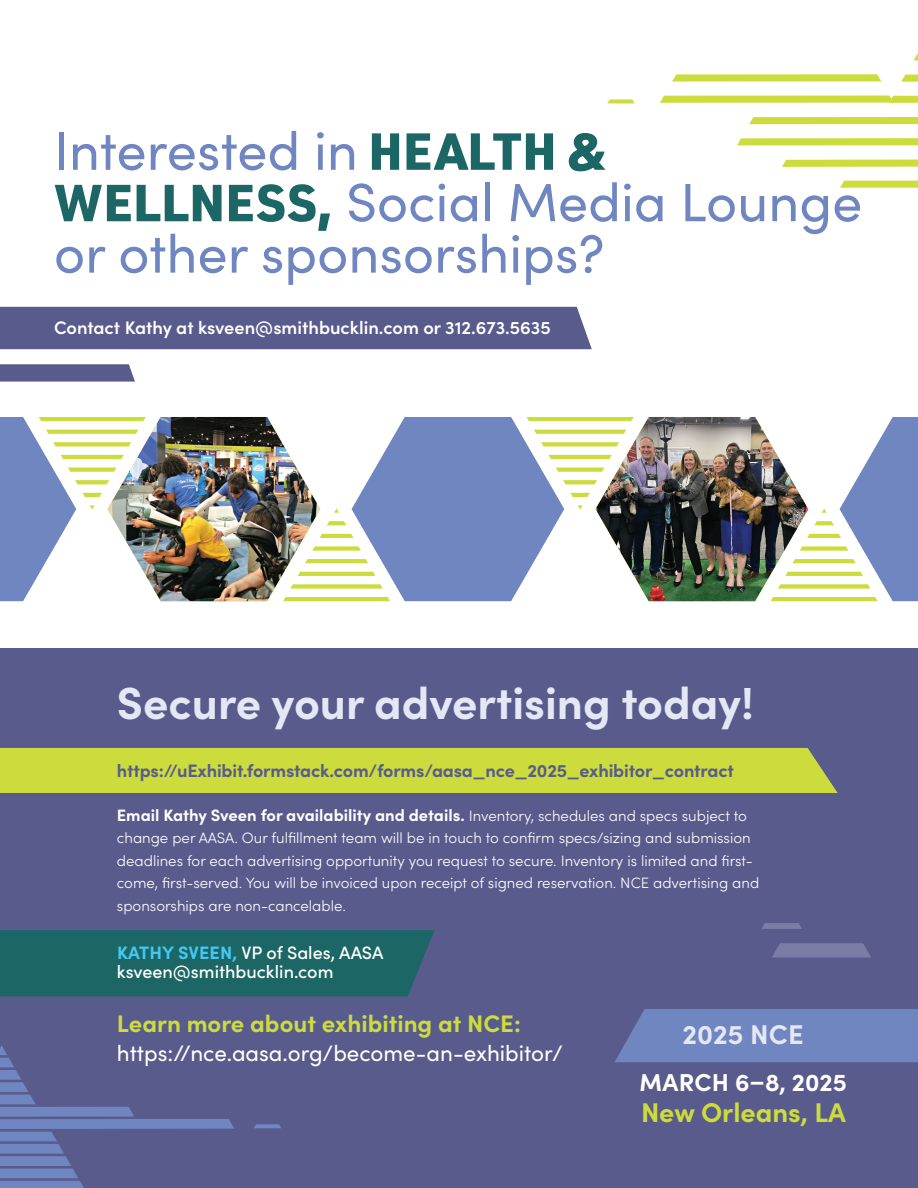
<style>
.page{position:relative;width:918px;height:1188px;background:#fff}
.page>*{position:absolute;margin:0;border:0;box-sizing:border-box;transform-origin:0 0}
.t1{font:54px/51.4px "Sofia Pro";color:#7086c1}
.t2{font:700 45px "Sofia Pro";color:#e4e7f4}
.t3{font:700 27.15px "Sofia Pro";color:#ccdc3d}
.t4{font:700 27.15px "Sofia Pro";color:#e4e7f4}
.t5{font:700 24.45px "Sofia Pro";letter-spacing:.005em;color:#fff}
.t6{font:700 24px "Sofia Pro";color:#ccdc3d}
.t7{font:22.35px "Sofia Pro";color:#fff}
.t8{font:600 18.15px "Sofia Pro";color:#fff}
.t9{font:700 18px "Sofia Pro";letter-spacing:-.01em;color:#595b8c}
.t10{font:500 18px/19.5px "Sofia Pro";color:#fff}
.t11{font:700 16.5px "Sofia Pro";color:#fff}
.t12{font:300 15px/22.5px "Sofia Pro";color:#fff}
.s1{font-family:"URWDIN";font-weight:900;font-size:51px;color:#1c6666}
.s2{font-weight:300;font-size:15px}
.s3{font-weight:700;color:#45c8f4}
</style>
<div class="page">
<div style="left:0;top:648px;width:918px;height:540px;background:#595b8c"></div>
<div style="left:0;top:307px;width:592px;height:42px;background:#595b8c"></div>
<svg style="left:0;top:364px;width:135px;height:18px;background:#626492"></svg>
<div style="left:615px;top:1009px;width:303px;height:53px;background:#7086c1"></div>
<div style="left:0;top:748px;width:838px;height:45px;background:#ccdc3d"></div>
<div style="left:0;top:930px;width:435px;height:66px;background:#1c6666"></div>
<svg style="left:672px;top:74px;width:209px;height:8px;background:#d2e056"></svg>
<svg style="left:607px;top:100px;width:28px;height:3px"></svg>
<svg style="left:840px;top:181px;width:78px;height:7px"></svg>
<svg style="left:782px;top:160px;width:136px;height:7px"></svg>
<svg style="left:737px;top:138px;width:181px;height:7px"></svg>
<svg style="left:749px;top:117px;width:169px;height:7px"></svg>
<svg style="left:660px;top:96px;width:258px;height:7px;background:#cedd46"></svg>
<svg style="left:901px;top:75px;width:17px;height:7px"></svg>
<svg style="left:914px;top:53px;width:4px;height:7px"></svg>
<svg style="left:772px;top:943px;width:99px;height:14px"></svg>
<svg style="left:762px;top:923px;width:40px;height:6px"></svg>
<svg style="left:0;top:1045px;width:234px;height:143px"></svg>
<svg style="left:254px;top:1124px;width:27px;height:4px"></svg>
<img style="left:0;top:417px;width:918px;height:184px">
<h1 class="t1" style="left:54px;top:122px;width:810px">Interested in <span class="s1">HEALTH &amp;<br>WELLNESS,</span> Social Media Lounge or other sponsorships?</h1>
<p class="t8" style="left:54px;top:314px;width:498px">Contact Kathy at ksveen@smithbucklin.com or 312.673.5635</p>
<h2 class="t2" style="left:117px;top:668px;width:639px">Secure your advertising today!</h2>
<p class="t9" style="left:117px;top:757px;width:619px">https://uExhibit.formstack.com/forms/aasa_nce_2025_exhibitor_contract</p>
<p class="t11" style="left:117px;top:802px;width:631px">Email Kathy Sveen for availability and details. <span class="s2">Inventory, schedules and specs subject to</span></p>
<p class="t12" style="left:117px;top:826px;width:644px">change per AASA. Our fulfillment team will be in touch to confirm specs/sizing and submission deadlines for each advertising opportunity you request to secure. Inventory is limited and first&shy;come, first-served. You will be invoiced upon receipt of signed reservation. NCE advertising and sponsorships are non-cancelable.</p>
<p class="t10" style="left:117px;top:941px;width:268px"><span class="s3">KATHY SVEEN,</span> VP of Sales, AASA ksveen@smithbucklin.com</p>
<h3 class="t6" style="left:117px;top:1005px;width:405px">Learn more about exhibiting at NCE:</h3>
<h3 class="t7" style="left:117px;top:1037px;width:448px">https://nce.aasa.org/become-an-exhibitor/</h3>
<h3 class="t4" style="left:683px;top:1014px;width:123px">2025 NCE</h3>
<h3 class="t5" style="left:640px;top:1063px;width:209px">MARCH 6–8, 2025</h3>
<h3 class="t3" style="left:641px;top:1092px;width:206px">New Orleans, LA</h3>
</div>
